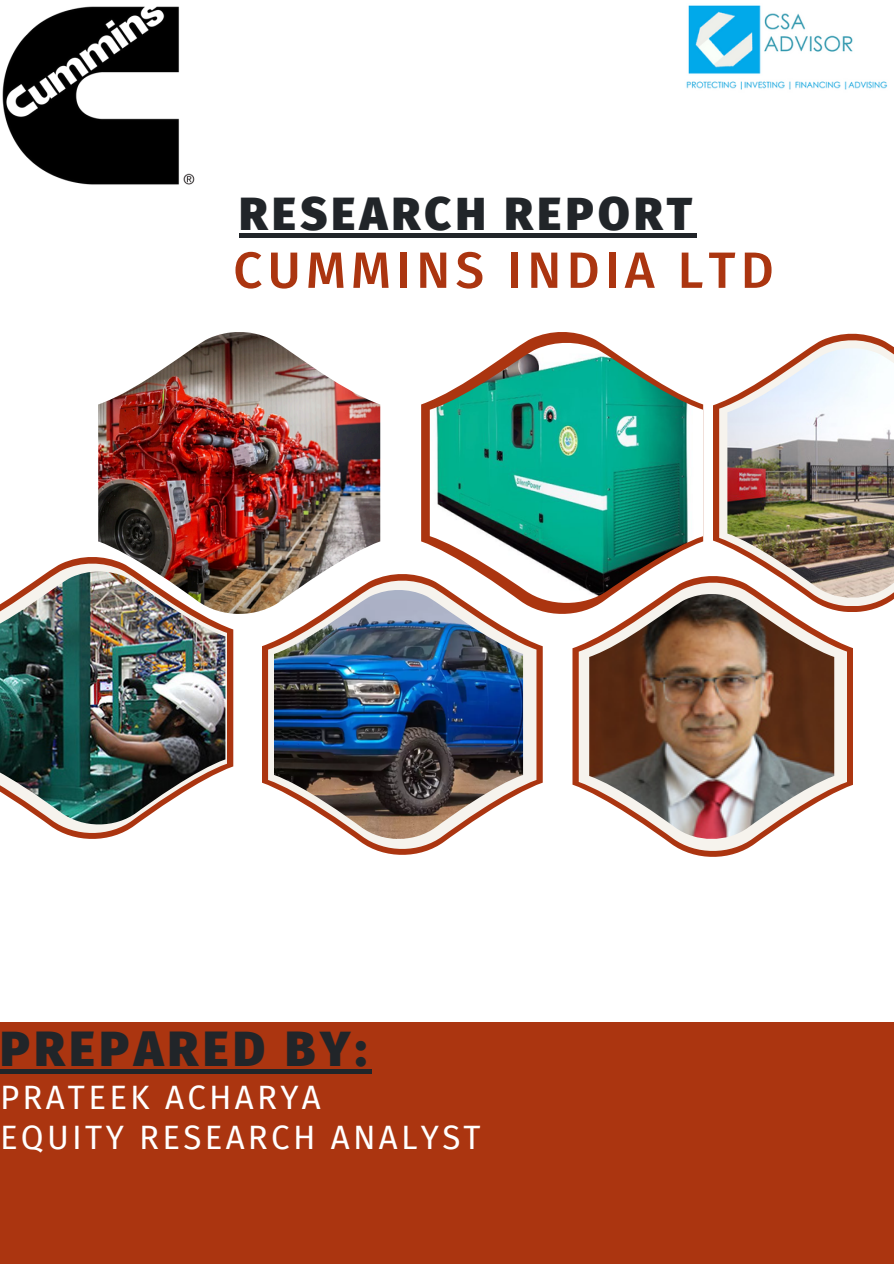
<style>
.page{position:relative;width:894px;height:1264px;background:#fff}
.page>*{position:absolute;margin:0;border:0;box-sizing:border-box;transform-origin:0 0}
.t1{font:500 51px "Fira Sans";letter-spacing:.1em;color:#ab3510}
.t2{font:900 48.75px "Fira Sans";letter-spacing:.095em;color:#212529}
.t3{font:900 45.75px "Fira Sans";letter-spacing:.095em;color:#212529}
.t4{font:33px "Fira Sans";letter-spacing:.1em;color:#fff}
</style>
<div class="page">
<div style="left:0;top:0;width:893px;height:1263px;background:#ab3510"></div>
<div style="left:0;top:0;width:893px;height:1021px;background:#fff"></div>
<svg style="left:421px;top:332px;width:282px;height:282px"></svg>
<svg style="left:262px;top:574px;width:280px;height:280px"></svg>
<svg style="left:268px;top:580px;width:268px;height:269px"></svg>
<img style="left:274px;top:590px;width:249px;height:249px">
<svg style="left:572px;top:576px;width:281px;height:280px"></svg>
<svg style="left:578px;top:582px;width:268px;height:269px"></svg>
<img style="left:589px;top:594px;width:245px;height:245px">
<svg style="left:63px;top:557px;width:170px;height:282px"></svg>
<svg style="left:48px;top:563px;width:179px;height:270px"></svg>
<svg style="left:712px;top:334px;width:170px;height:278px"></svg>
<svg style="left:719px;top:340px;width:174px;height:266px"></svg>
<img style="left:98px;top:332px;width:282px;height:282px">
<img style="left:429px;top:343px;width:273px;height:260px">
<img style="left:0;top:571px;width:225px;height:253px">
<img style="left:727px;top:348px;width:166px;height:249px">
<img style="left:686px;top:5px;width:202px;height:85px">
<img style="left:2px;top:6px;width:193px;height:179px">
<div style="left:239px;top:233px;width:457px;height:5px;background:#212529"></div>
<hr style="left:0;top:1069px;width:371px;height:4px;background:#212529">
<p class="t3" style="left:239px;top:187px;width:454px">RESEARCH REPORT</p>
<p class="t1" style="left:233px;top:240px;width:541px">CUMMINS INDIA LTD</p>
<h1 class="t2" style="left:0;top:1020px;width:368px">PREPARED BY:</h1>
<p class="t4" style="left:0;top:1078px;width:322px">PRATEEK ACHARYA</p>
<p class="t4" style="left:0;top:1118px;width:482px">EQUITY RESEARCH ANALYST</p>
</div>
